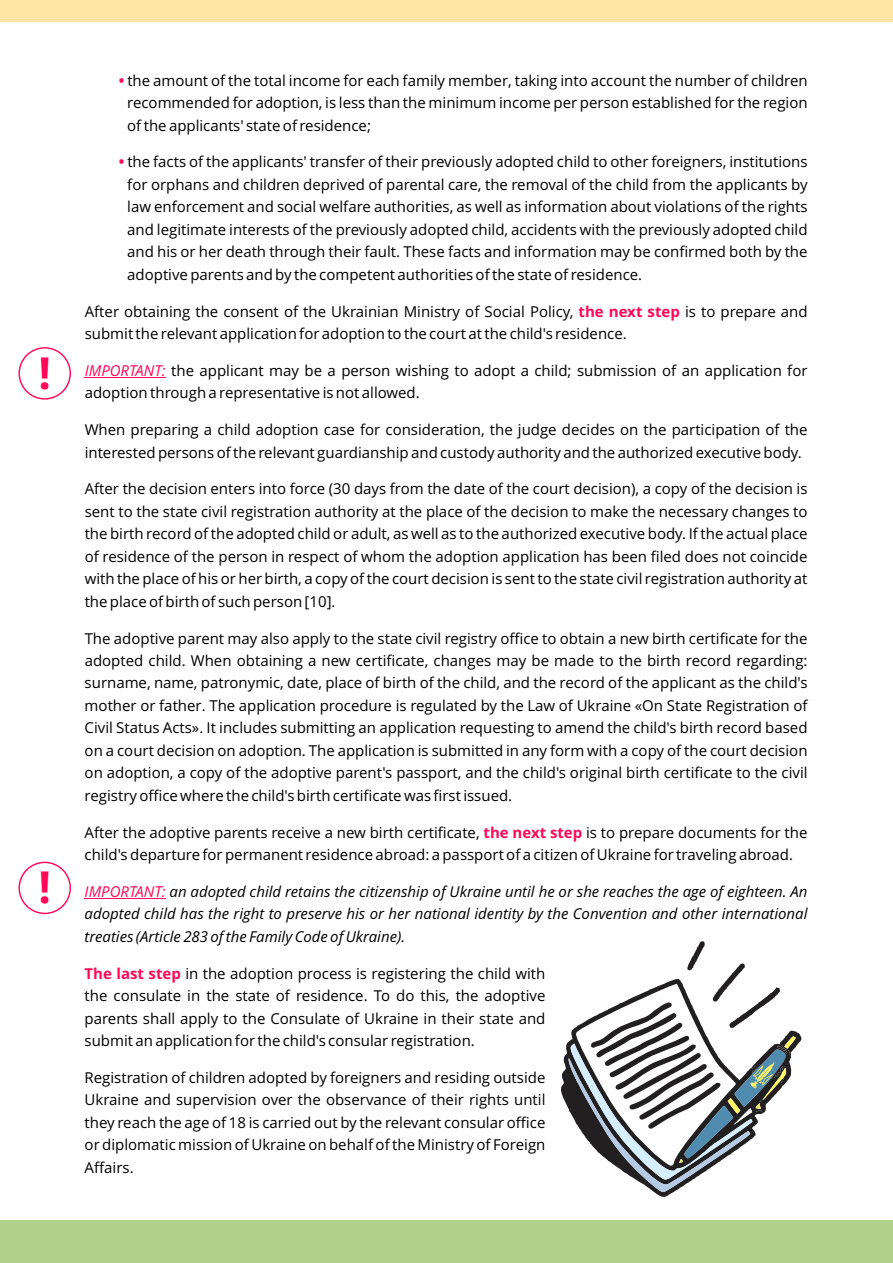
<style>
.page{position:relative;width:893px;height:1263px;background:#fff}
.page>*{position:absolute;margin:0;border:0;box-sizing:border-box;transform-origin:0 0}
.t1{font:700 44.1px "Open Sans";color:#ff0858}
.t2{font:15px/22.5px "Open Sans";color:#000;text-align:justify}
.t3{font:italic 15px/22.5px "Open Sans";color:#000;text-align:justify}
.s1{font-weight:700;color:#ff0858}
.s2{font-style:italic;color:#ff0858}
.s3{color:#ff0858}
</style>
<div class="page">
<div style="left:0;top:1220px;width:893px;height:43px;background:#b1d28a"></div>
<div style="left:0;top:0;width:893px;height:21px;background:#ffe5a6"></div>
<hr style="left:85px;top:377px;width:77px;height:1px;background:#ff0858">
<hr style="left:85px;top:898px;width:77px;height:1px;background:#ff0858">
<div style="left:19px;top:862px;width:52px;height:52px;border:1px solid #ff0858;border-radius:50%"></div>
<div style="left:19px;top:347px;width:52px;height:53px;border:1px solid #ff0858;border-radius:50%"></div>
<svg style="left:561px;top:1054px;width:111px;height:143px"></svg>
<svg style="left:566px;top:941px;width:235px;height:252px"></svg>
<h1 class="t1" style="left:38px;top:355px;width:14px">!</h1>
<h1 class="t1" style="left:38px;top:870px;width:14px">!</h1>
<p class="t2" style="left:127px;top:71px;width:682px;text-indent:-8px"><span class="s1">•</span> the amount of the total income for each family member, taking into account the number of children recommended for adoption, is less than the minimum income per person established for the region of the applicants' state of residence;</p>
<p class="t2" style="left:127px;top:152px;width:682px;text-indent:-8px"><span class="s1">•</span> the facts of the applicants' transfer of their previously adopted child to other foreigners, institutions for orphans and children deprived of parental care, the removal of the child from the applicants by law enforcement and social welfare authorities, as well as information about violations of the rights and legitimate interests of the previously adopted child, accidents with the previously adopted child and his or her death through their fault. These facts and information may be confirmed both by the adoptive parents and by the competent authorities of the state of residence.</p>
<p class="t2" style="left:85px;top:301px;width:724px">After obtaining the consent of the Ukrainian Ministry of Social Policy, <span class="s1">the next step</span> is to prepare and submit the relevant application for adoption to the court at the child's residence.</p>
<p class="t2" style="left:85px;top:361px;width:724px"><span class="s2">IMPORTANT:</span> the applicant may be a person wishing to adopt a child; submission of an application for adoption through a representative is not allowed.</p>
<p class="t2" style="left:85px;top:420px;width:724px">When preparing a child adoption case for consideration, the judge decides on the participation of the interested persons of the relevant guardianship and custody authority and the authorized executive body.</p>
<p class="t2" style="left:85px;top:479px;width:724px">After the decision enters into force (30 days from the date of the court decision), a copy of the decision is sent to the state civil registration authority at the place of the decision to make the necessary changes to the birth record of the adopted child or adult, as well as to the authorized executive body. If the actual place of residence of the person in respect of whom the adoption application has been filed does not coincide with the place of his or her birth, a copy of the court decision is sent to the state civil registration authority at the place of birth of such person [10].</p>
<p class="t2" style="left:85px;top:628px;width:724px">The adoptive parent may also apply to the state civil registry office to obtain a new birth certificate for the adopted child. When obtaining a new certificate, changes may be made to the birth record regarding: surname, name, patronymic, date, place of birth of the child, and the record of the applicant as the child's mother or father. The application procedure is regulated by the Law of Ukraine «On State Registration of Civil Status Acts». It includes submitting an application requesting to amend the child's birth record based on a court decision on adoption. The application is submitted in any form with a copy of the court decision on adoption, a copy of the adoptive parent's passport, and the child's original birth certificate to the civil registry office where the child's birth certificate was first issued.</p>
<p class="t2" style="left:85px;top:822px;width:724px">After the adoptive parents receive a new birth certificate, <span class="s1">the next step</span> is to prepare documents for the child's departure for permanent residence abroad: a passport of a citizen of Ukraine for traveling abroad.</p>
<p class="t3" style="left:85px;top:882px;width:724px"><span class="s3">IMPORTANT:</span> an adopted child retains the citizenship of Ukraine until he or she reaches the age of eighteen. An adopted child has the right to preserve his or her national identity by the Convention and other international treaties (Article 283 of the Family Code of Ukraine).</p>
<p class="t2" style="left:85px;top:963px;width:462px"><span class="s1">The last step</span> in the adoption process is registering the child with the consulate in the state of residence. To do this, the adoptive parents shall apply to the Consulate of Ukraine in their state and submit an application for the child's consular registration.</p>
<p class="t2" style="left:85px;top:1067px;width:462px">Registration of children adopted by foreigners and residing outside Ukraine and supervision over the observance of their rights until they reach the age of 18 is carried out by the relevant consular office or diplomatic mission of Ukraine on behalf of the Ministry of Foreign Affairs.</p>
</div>
